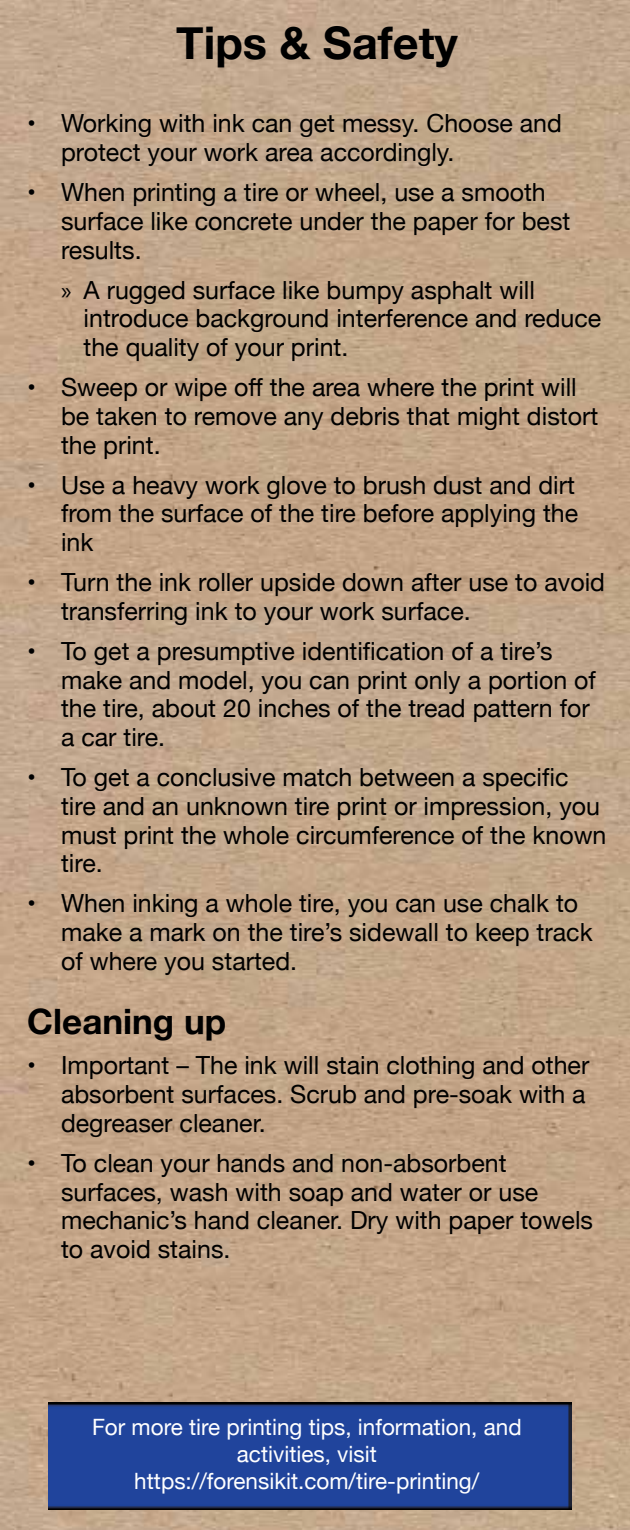
<style>
.page{position:relative;width:630px;height:1530px;background:#fff}
.page>*{position:absolute;margin:0;border:0;box-sizing:border-box;transform-origin:0 0}
.t1{font:700 45px "Helvetica Neue";color:#000}
.t2{font:700 35px "Helvetica Neue";color:#000}
.t3{font:25px/28.8px "Helvetica Neue";color:#000}
.t4{font:22.5px/27px "Helvetica Neue";color:#fff;text-align:center}
.s1{font-family:"Myriad Pro"}
</style>
<div class="page">
<img style="left:0;top:0;width:630px;height:1530px">
<img style="left:49px;top:1402px;width:522px;height:108px">
<h1 class="t1" style="left:176px;top:7px;width:283px">Tips &amp; Safety</h1>
<p class="t3" style="left:61px;top:110px;width:502px;text-indent:-34px">• Working with ink can get messy. Choose and protect your work area accordingly.</p>
<p class="t3" style="left:61px;top:179px;width:511px;text-indent:-34px">• When printing a tire or wheel, use a smooth surface like concrete under the paper for best results.</p>
<p class="t3" style="left:84px;top:277px;width:519px;text-indent:-22px"><span class="s1">»</span> A rugged surface like bumpy asphalt will introduce background interference and reduce the quality of your print.</p>
<p class="t3" style="left:61px;top:374px;width:539px;text-indent:-34px">• Sweep or wipe off the area where the print will be taken to remove any debris that might distort the print.</p>
<p class="t3" style="left:61px;top:472px;width:519px;text-indent:-34px">• Use a heavy work glove to brush dust and dirt from the surface of the tire before applying the ink</p>
<p class="t3" style="left:61px;top:569px;width:546px;text-indent:-34px">• Turn the ink roller upside down after use to avoid transferring ink to your work surface.</p>
<p class="t3" style="left:61px;top:638px;width:536px;text-indent:-34px">• To get a presumptive identification of a tire’s make and model, you can print only a portion of the tire, about 20 inches of the tread pattern for a car tire.</p>
<p class="t3" style="left:61px;top:764px;width:547px;text-indent:-34px">• To get a conclusive match between a specific tire and an unknown tire print or impression, you must print the whole circumference of the known tire.</p>
<p class="t3" style="left:61px;top:890px;width:533px;text-indent:-34px">• When inking a whole tire, you can use chalk to make a mark on the tire’s sidewall to keep track of where you started.</p>
<h2 class="t2" style="left:27px;top:994px;width:200px">Cleaning up</h2>
<p class="t3" style="left:61px;top:1052px;width:530px;text-indent:-34px">• Important – The ink will stain clothing and other absorbent surfaces. Scrub and pre-soak with a degreaser cleaner.</p>
<p class="t3" style="left:61px;top:1150px;width:534px;text-indent:-34px">• To clean your hands and non-absorbent surfaces, wash with soap and water or use mechanic’s hand cleaner. Dry with paper towels to avoid stains.</p>
<p class="t4" style="left:92px;top:1414px;width:431px">For more tire printing tips, information, and activities, visit https://forensikit.com/tire-printing/</p>
</div>
